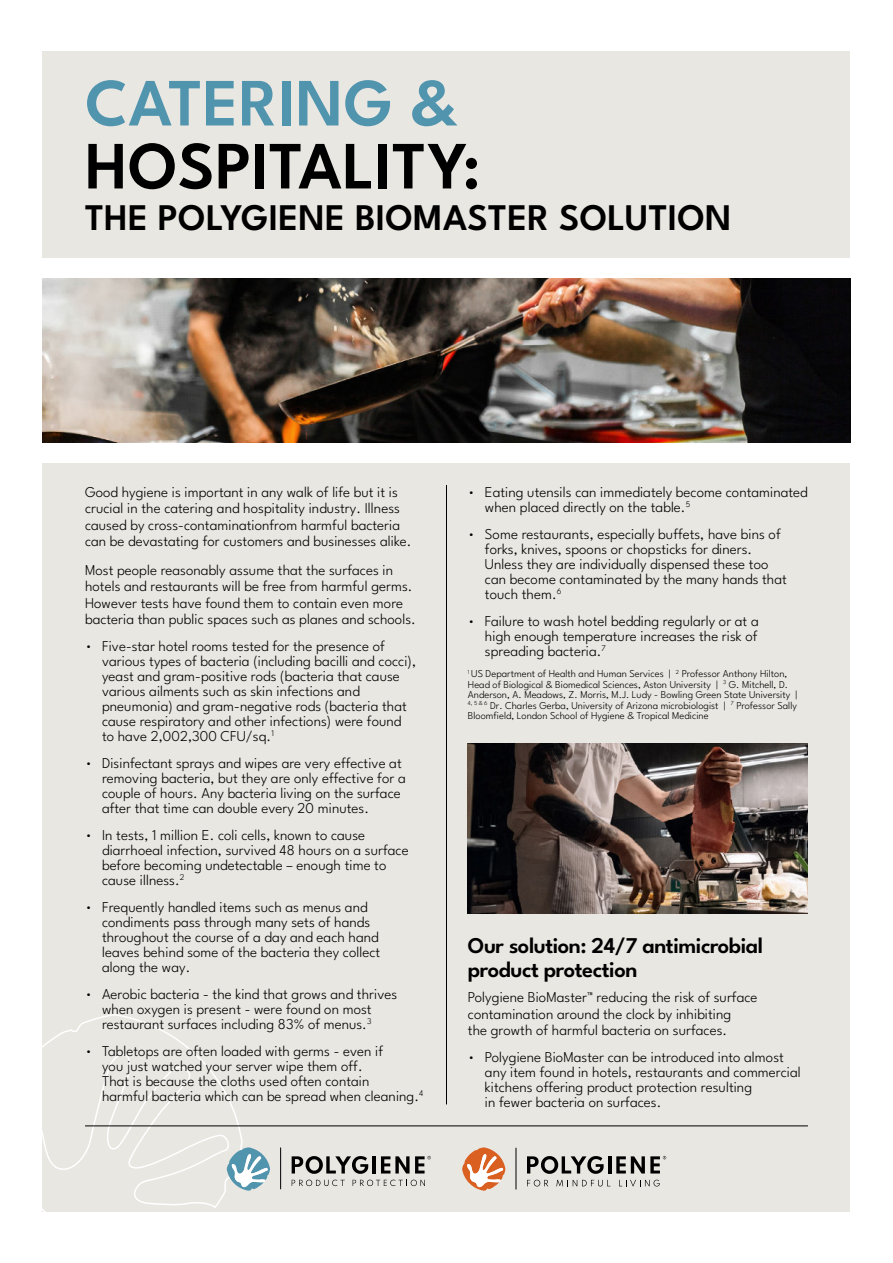
<style>
.page{position:relative;width:893px;height:1263px;background:#fff}
.page>*{position:absolute;margin:0;border:0;box-sizing:border-box;transform-origin:0 0}
.t1{font:600 67.5px "League Spartan";letter-spacing:.005em;color:#000}
.t2{font:600 67.5px "League Spartan";letter-spacing:.005em;color:#5194ae}
.t3{font:600 37.5px "League Spartan";letter-spacing:.005em;color:#000}
.t4{font:600 22.5px/24px "League Spartan";letter-spacing:-.02em;color:#000}
.t5{font:300 15px/15px "League Spartan";color:#000}
.t6{font:300 10.5px/10.5px "League Spartan";color:#000}
</style>
<div class="page">
<div style="left:43px;top:464px;width:807px;height:748px;background:#e9e7e2"></div>
<svg style="left:42px;top:1013px;width:202px;height:199px"></svg>
<hr style="left:280px;top:1147px;width:1px;height:42px;background:#000">
<svg style="left:227px;top:1147px;width:43px;height:44px"></svg>
<svg style="left:292px;top:1156px;width:76px;height:18px"></svg>
<hr style="left:372px;top:1156px;width:4px;height:17px;background:#000">
<svg style="left:381px;top:1156px;width:50px;height:17px"></svg>
<svg style="left:292px;top:1180px;width:53px;height:6px"></svg>
<svg style="left:353px;top:1180px;width:72px;height:6px"></svg>
<hr style="left:516px;top:1148px;width:1px;height:41px;background:#000">
<svg style="left:462px;top:1147px;width:43px;height:44px"></svg>
<svg style="left:527px;top:1156px;width:77px;height:18px"></svg>
<hr style="left:608px;top:1156px;width:3px;height:17px;background:#000">
<svg style="left:616px;top:1156px;width:50px;height:17px"></svg>
<svg style="left:527px;top:1180px;width:21px;height:6px"></svg>
<svg style="left:556px;top:1180px;width:54px;height:6px"></svg>
<svg style="left:619px;top:1180px;width:41px;height:6px"></svg>
<div style="left:43px;top:51px;width:807px;height:207px;background:#e9e7e2"></div>
<hr style="left:85px;top:1126px;width:723px;height:1px;background:#000">
<hr style="left:446px;top:485px;width:1px;height:619px;background:#000">
<img style="left:43px;top:279px;width:807px;height:163px">
<img style="left:468px;top:743px;width:340px;height:171px">
<h1 class="t2" style="left:85px;top:78px;width:373px">CATERING &amp;</h1>
<h1 class="t1" style="left:85px;top:141px;width:397px">HOSPITALITY:</h1>
<h2 class="t3" style="left:85px;top:204px;width:648px">THE POLYGIENE BIOMASTER SOLUTION</h2>
<p class="t5" style="left:85px;top:485px;width:328px;line-height:16.5px">Good hygiene is important in any walk of life but it is crucial in the catering and hospitality industry. Illness caused by cross-contaminationfrom harmful bacteria can be devastating for customers and businesses alike.</p>
<p class="t5" style="left:85px;top:563px;width:332px;line-height:16.5px">Most people reasonably assume that the surfaces in hotels and restaurants will be free from harmful germs.<br>However tests have found them to contain even more bacteria than public spaces such as planes and schools.</p>
<p class="t5" style="left:102px;top:640px;width:316px;text-indent:-17px">• Five-star hotel rooms tested for the presence of various types of bacteria (including bacilli and cocci), yeast and gram-positive rods (bacteria that cause various ailments such as skin infections and pneumonia) and gram-negative rods (bacteria that cause respiratory and other infections) were found to have 2,002,300 CFU/sq.<sup>1</sup></p>
<p class="t5" style="left:102px;top:757px;width:305px;text-indent:-17px">• Disinfectant sprays and wipes are very effective at removing bacteria, but they are only effective for a couple of hours. Any bacteria living on the surface after that time can double every 20 minutes.</p>
<p class="t5" style="left:102px;top:829px;width:308px;text-indent:-17px">• In tests, 1 million E. coli cells, known to cause diarrhoeal infection, survived 48 hours on a surface before becoming undetectable – enough time to cause illness.<sup>2</sup></p>
<p class="t5" style="left:102px;top:901px;width:280px;text-indent:-17px">• Frequently handled items such as menus and condiments pass through many sets of hands throughout the course of a day and each hand leaves behind some of the bacteria they collect along the way.</p>
<p class="t5" style="left:85px;top:988px;width:314px;text-align:center">• Aerobic bacteria - the kind that grows and thrives when oxygen is present - were found on most restaurant surfaces including 83% of menus.<sup>3</sup></p>
<p class="t5" style="left:102px;top:1045px;width:323px;text-indent:-17px">• Tabletops are often loaded with germs - even if<br>you just watched your server wipe them off.<br>That is because the cloths used often contain<br>harmful bacteria which can be spread when cleaning.<sup>4</sup></p>
<p class="t5" style="left:485px;top:485px;width:324px;text-indent:-17px">• Eating utensils can immediately become contaminated when placed directly on the table.<sup>5</sup></p>
<p class="t5" style="left:485px;top:527px;width:303px;text-indent:-17px">• Some restaurants, especially buffets, have bins of forks, knives, spoons or chopsticks for diners.<br>Unless they are individually dispensed these too can become contaminated by the many hands that touch them.<sup>6</sup></p>
<p class="t5" style="left:485px;top:614px;width:275px;text-align:justify;text-indent:-17px">• Failure to wash hotel bedding regularly or at a high enough temperature increases the risk of spreading bacteria.<sup>7</sup></p>
<p class="t6" style="left:468px;top:669px;width:331px"><sup>1</sup> US Department of Health and Human Services | <sup>2</sup> Professor Anthony Hilton, Head of Biological &amp; Biomedical Sciences, Aston University | <sup>3</sup> G. Mitchell, D.<br>Anderson, A. Meadows, Z. Morris, M.J. Ludy - Bowling Green State University | <sup>4,</sup> <sup>5</sup> <sup>&amp;</sup> <sup>6</sup> Dr. Charles Gerba, University of Arizona microbiologist | <sup>7</sup> Professor Sally Bloomfield, London School of Hygiene &amp; Tropical Medicine</p>
<h3 class="t4" style="left:468px;top:936px;width:297px">Our solution: 24/7 antimicrobial product protection</h3>
<p class="t5" style="left:468px;top:990px;width:291px;line-height:16.5px">Polygiene BioMaster™ reducing the risk of surface contamination around the clock by inhibiting<br>the growth of harmful bacteria on surfaces.</p>
<p class="t5" style="left:485px;top:1051px;width:317px;text-indent:-17px">• Polygiene BioMaster can be introduced into almost any item found in hotels, restaurants and commercial kitchens offering product protection resulting<br>in fewer bacteria on surfaces.</p>
</div>
